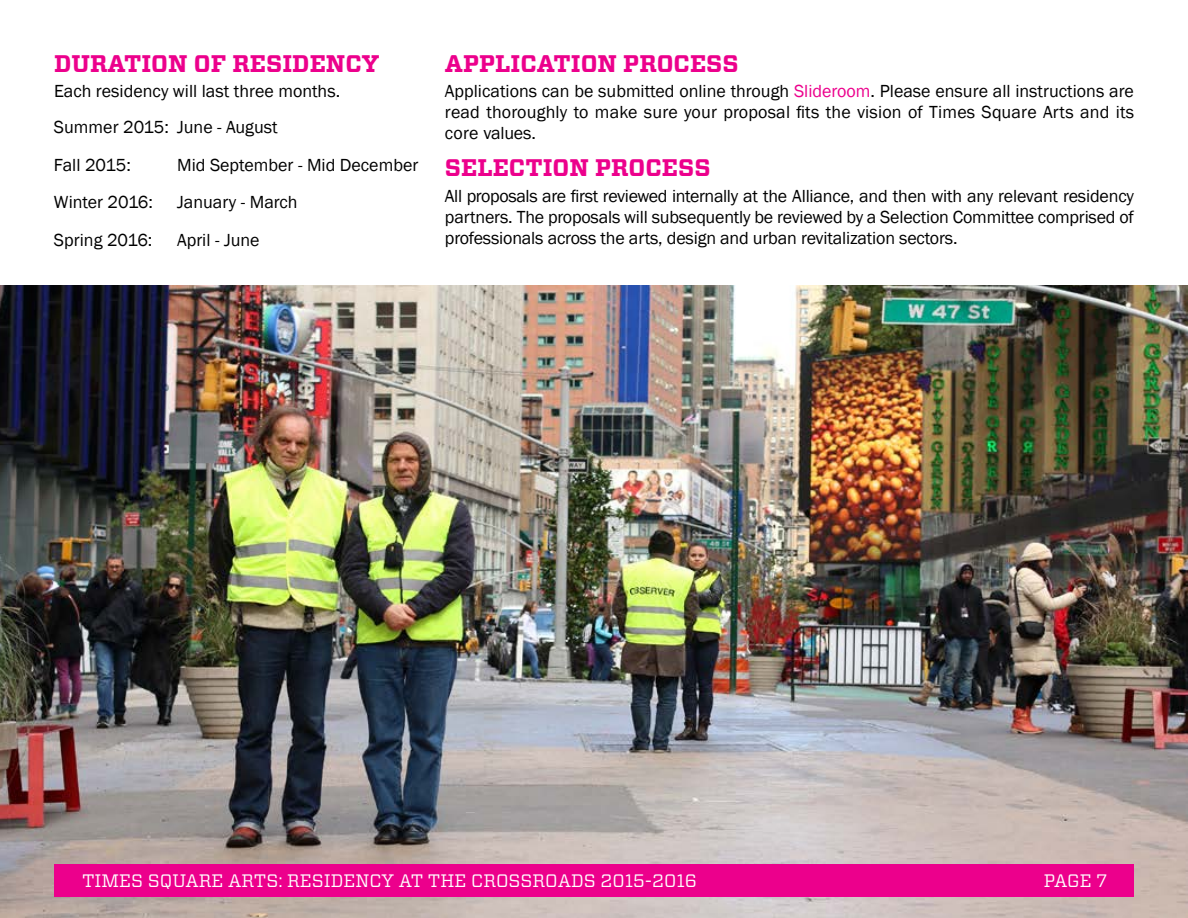
<style>
.page{position:relative;width:1188px;height:918px;background:#fff}
.page>*{position:absolute;margin:0;border:0;box-sizing:border-box;transform-origin:0 0}
.t1{font:700 24px "Vitesse";color:#ec008c}
.t2{font:18px/21px "Franklin Gothic";color:#000;text-align:justify}
.t3{font:18px "Vitesse";color:#fff}
.s1{color:#ec008c}
</style>
<div class="page">
<img style="left:0;top:285px;width:1188px;height:633px">
<div style="left:54px;top:864px;width:1080px;height:33px;background:#ec008c"></div>
<h1 class="t1" style="left:54px;top:47px;width:54px">DURATION</h1>
<h1 class="t1" style="left:194px;top:47px;width:56px">OF RESIDENCY</h1>
<p class="t2" style="left:177px;top:73px;width:243px;line-height:37.2px;text-align:left;text-indent:-123px">Each residency will last three months.<br>June - August<br>Mid September - Mid December<br>January - March<br>April - June</p>
<p class="t2" style="left:54px;top:109px;width:116px;line-height:37.5px;text-align:left">Summer 2015:<br>Fall 2015:<br>Winter 2016:<br>Spring 2016:</p>
<h1 class="t1" style="left:445px;top:47px;width:82px">APPLICATION</h1>
<h1 class="t1" style="left:623px;top:47px;width:34px">PROCESS</h1>
<p class="t2" style="left:445px;top:81px;width:691px">Applications can be submitted online through <span class="s1">Slideroom</span>. Please ensure all instructions are read thoroughly to make sure your proposal fits the vision of Times Square Arts and its core values.</p>
<h1 class="t1" style="left:445px;top:151px;width:184px">SELECTION PROCESS</h1>
<p class="t2" style="left:445px;top:186px;width:691px">All proposals are first reviewed internally at the Alliance, and then with any relevant residency partners. The proposals will subsequently be reviewed by a Selection Committee comprised of professionals across the arts, design and urban revitalization sectors.</p>
<p class="t3" style="left:82px;top:869px;width:616px">TIMES S QUARE ARTS: RESIDENCY AT THE CROSSROADS 2015-2016</p>
<p class="t3" style="left:1044px;top:869px;width:65px">PAGE 7</p>
</div>
